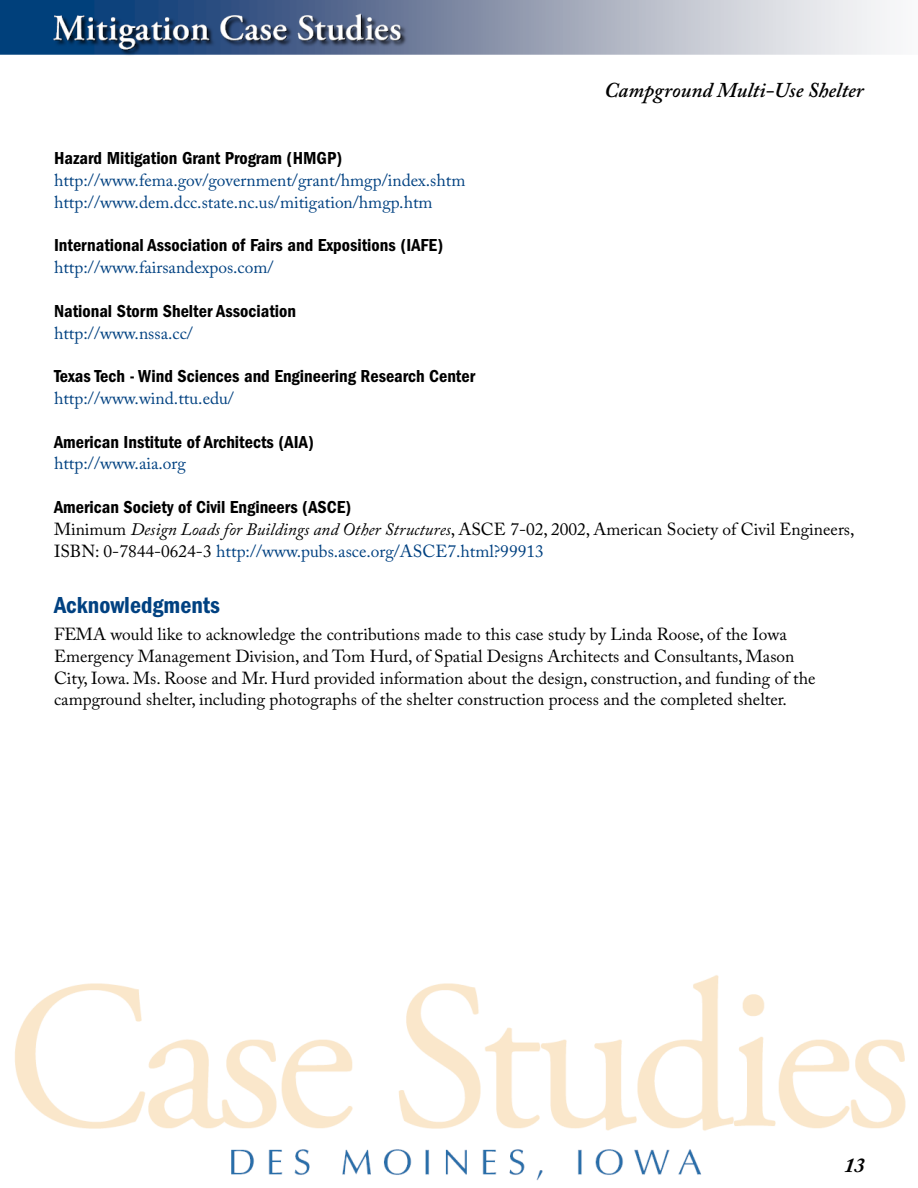
<style>
.page{position:relative;width:918px;height:1188px;background:#fff}
.page>*{position:absolute;margin:0;border:0;box-sizing:border-box;transform-origin:0 0}
.subhead_franklin16{font:24px "ITC Franklin Gothic Std Dm Cd";color:#004181}
.t1{font:italic 600 21px "Adobe Caslon Pro";color:#000}
.t2{font:italic 700 21px "Adobe Caslon Pro";color:#000}
.subhead_franklin12{font:18px "ITC Franklin Gothic Std Dm Cd";color:#000}
.Caslon11_3_14{font:17.4px/21.8px "Adobe Caslon Pro";color:#000}
.Caslon11_3_14-2{font:17.4px/21.8px "Adobe Caslon Pro";color:#004181}
.s1{font-style:italic}
.s2{color:#004181}
</style>
<div class="page">
<img style="left:0;top:0;width:906px;height:1181px">
<p class="t1" style="left:605px;top:77px;width:261px">Campground Multi-Use Shelter</p>
<p class="subhead_franklin12" style="left:54px;top:148px;width:290px">Hazard Mitigation Grant Program (HMGP)</p>
<p class="Caslon11_3_14-2" style="left:54px;top:169px;width:413px">http://www.fema.gov/government/grant/hmgp/index.shtm http://www.dem.dcc.state.nc.us/mitigation/hmgp.htm</p>
<p class="subhead_franklin12" style="left:54px;top:235px;width:391px">International Association of Fairs and Expositions (IAFE)</p>
<p class="Caslon11_3_14-2" style="left:54px;top:256px;width:221px">http://www.fairsandexpos.com/</p>
<p class="subhead_franklin12" style="left:54px;top:301px;width:244px">National Storm Shelter Association</p>
<p class="Caslon11_3_14-2" style="left:54px;top:322px;width:140px">http://www.nssa.cc/</p>
<p class="subhead_franklin12" style="left:54px;top:366px;width:423px">Texas Tech - Wind Sciences and Engineering Research Center</p>
<p class="Caslon11_3_14-2" style="left:54px;top:387px;width:182px">http://www.wind.ttu.edu/</p>
<p class="subhead_franklin12" style="left:54px;top:431px;width:262px">American Institute of Architects (AIA)</p>
<p class="Caslon11_3_14-2" style="left:54px;top:453px;width:133px">http://www.aia.org</p>
<p class="subhead_franklin12" style="left:54px;top:497px;width:299px">American Society of Civil Engineers (ASCE)</p>
<p class="Caslon11_3_14" style="left:54px;top:518px;width:802px">Minimum <span class="s1">Design Loads for Buildings and Other Structures</span>, ASCE 7-02, 2002, American Society of Civil Engineers,<br>ISBN: 0-7844-0624-3 <span class="s2">http://www.pubs.asce.org/ASCE7.html?99913</span></p>
<p class="subhead_franklin16" style="left:54px;top:591px;width:168px">Acknowledgments</p>
<p class="Caslon11_3_14" style="left:54px;top:623px;width:763px">FEMA would like to acknowledge the contributions made to this case study by Linda Roose, of the Iowa Emergency Management Division, and Tom Hurd, of Spatial Designs Architects and Consultants, Mason City, Iowa. Ms. Roose and Mr. Hurd provided information about the design, construction, and funding of the campground shelter, including photographs of the shelter construction process and the completed shelter.</p>
<p class="t2" style="left:844px;top:1152px;width:22px">13</p>
</div>
